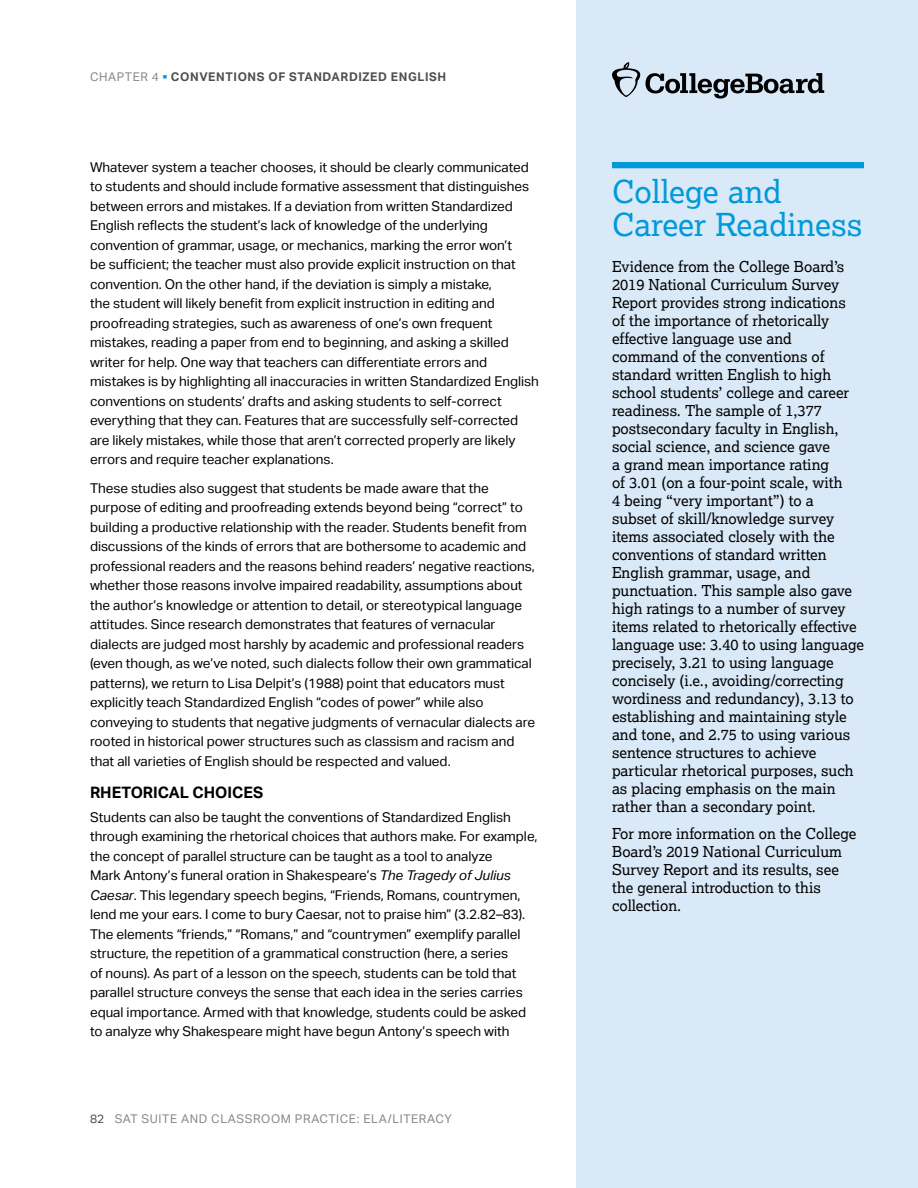
<style>
.page{position:relative;width:918px;height:1188px;background:#fff}
.page>*{position:absolute;margin:0;border:0;box-sizing:border-box;transform-origin:0 0}
.H2__21_Auto__w_blue{font:31.5px/33px "Lexia";color:#009ada}
.H4___Akt_Bold__All_C{font:700 15.75px "Aktiv Grotesk";color:#000}
.Sidebar_Body{font:15px/18px "Lexia";color:#000}
.Body____9_13____Akt{font:13.5px/19.5px "Aktiv Grotesk";color:#000}
.t1{font:12px "Aktiv Grotesk";letter-spacing:.05em;color:#86888a}
.t2{font:700 12px "Aktiv Grotesk";letter-spacing:.05em;color:#4f4f51}
.s1{font-weight:400;color:#86888a}
.s2{color:#009ada}
.s3{font-style:italic}
.s4{color:#4f4f51}
</style>
<div class="page">
<div style="left:576px;top:0;width:342px;height:1188px;background:#dae9f7"></div>
<div style="left:612px;top:162px;width:252px;height:6px;background:#009ada"></div>
<svg style="left:612px;top:63px;width:212px;height:36px"></svg>
<p class="t2" style="left:90px;top:69px;width:358px"><span class="s1">CHAPTER 4</span> <span class="s2">■</span> CONVENTIONS OF STANDARDIZED ENGLISH</p>
<p class="Body____9_13____Akt" style="left:90px;top:157px;width:450px">Whatever system a teacher chooses, it should be clearly communicated to students and should include formative assessment that distinguishes between errors and mistakes. If a deviation from written Standardized English reflects the student’s lack of knowledge of the underlying convention of grammar, usage, or mechanics, marking the error won’t<br>be sufficient; the teacher must also provide explicit instruction on that convention. On the other hand, if the deviation is simply a mistake,<br>the student will likely benefit from explicit instruction in editing and proofreading strategies, such as awareness of one’s own frequent mistakes, reading a paper from end to beginning, and asking a skilled writer for help. One way that teachers can differentiate errors and mistakes is by highlighting all inaccuracies in written Standardized English conventions on students’ drafts and asking students to self-correct everything that they can. Features that are successfully self-corrected are likely mistakes, while those that aren’t corrected properly are likely errors and require teacher explanations.</p>
<p class="Body____9_13____Akt" style="left:90px;top:478px;width:447px">These studies also suggest that students be made aware that the purpose of editing and proofreading extends beyond being “correct” to building a productive relationship with the reader. Students benefit from discussions of the kinds of errors that are bothersome to academic and professional readers and the reasons behind readers’ negative reactions, whether those reasons involve impaired readability, assumptions about the author’s knowledge or attention to detail, or stereotypical language attitudes. Since research demonstrates that features of vernacular dialects are judged most harshly by academic and professional readers (even though, as we’ve noted, such dialects follow their own grammatical patterns), we return to Lisa Delpit’s (1988) point that educators must explicitly teach Standardized English “codes of power” while also conveying to students that negative judgments of vernacular dialects are rooted in historical power structures such as classism and racism and that all varieties of English should be respected and valued.</p>
<h4 class="H4___Akt_Bold__All_C" style="left:90px;top:783px;width:175px">RHETORICAL CHOICES</h4>
<p class="Body____9_13____Akt" style="left:90px;top:807px;width:449px">Students can also be taught the conventions of Standardized English through examining the rhetorical choices that authors make. For example, the concept of parallel structure can be taught as a tool to analyze<br>Mark Antony’s funeral oration in Shakespeare’s <span class="s3">The Tragedy of Julius Caesar</span>. This legendary speech begins, “Friends, Romans, countrymen, lend me your ears. I come to bury Caesar, not to praise him” (3.2.82–83).<br>The elements “friends,” “Romans,” and “countrymen” exemplify parallel structure, the repetition of a grammatical construction (here, a series<br>of nouns). As part of a lesson on the speech, students can be told that parallel structure conveys the sense that each idea in the series carries equal importance. Armed with that knowledge, students could be asked to analyze why Shakespeare might have begun Antony’s speech with</p>
<p class="t1" style="left:90px;top:1112px;width:363px"><span class="s4">82</span> SAT SUITE AND CLASSROOM PRACTICE: ELA/LITERACY</p>
<h2 class="H2__21_Auto__w_blue" style="left:612px;top:174px;width:252px">College and<br>Career Readiness</h2>
<p class="Sidebar_Body" style="left:612px;top:257px;width:254px">Evidence from the College Board’s 2019 National Curriculum Survey Report provides strong indications<br>of the importance of rhetorically effective language use and<br>command of the conventions of standard written English to high school students’ college and career readiness. The sample of 1,377 postsecondary faculty in English, social science, and science gave<br>a grand mean importance rating<br>of 3.01 (on a four-point scale, with<br>4 being “very important”) to a<br>subset of skill/knowledge survey items associated closely with the conventions of standard written English grammar, usage, and punctuation. This sample also gave high ratings to a number of survey items related to rhetorically effective language use: 3.40 to using language precisely, 3.21 to using language concisely (i.e., avoiding/correcting wordiness and redundancy), 3.13 to establishing and maintaining style and tone, and 2.75 to using various sentence structures to achieve particular rhetorical purposes, such as placing emphasis on the main rather than a secondary point.</p>
<p class="Sidebar_Body" style="left:612px;top:824px;width:246px">For more information on the College<br>Board’s 2019 National Curriculum<br>Survey Report and its results, see the general introduction to this collection.</p>
</div>
